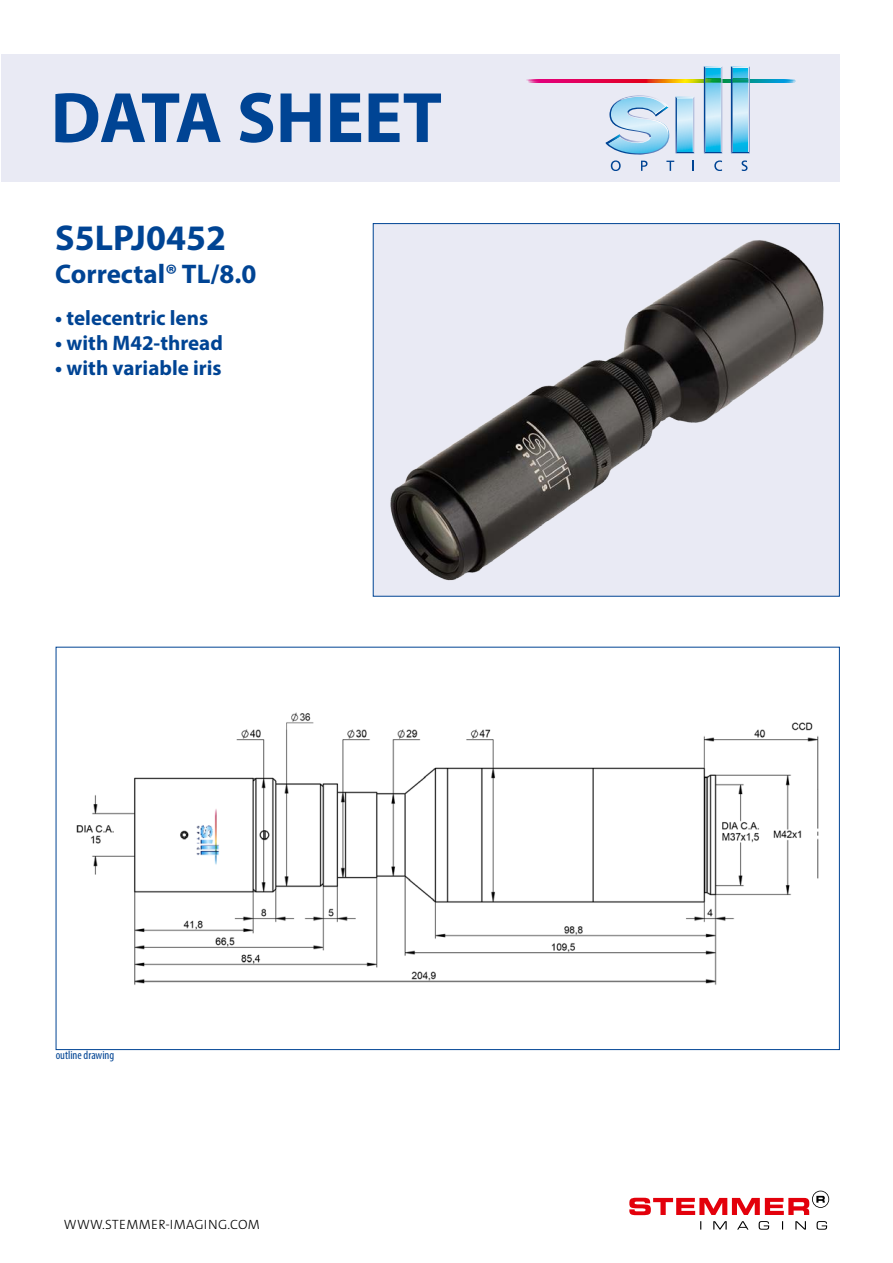
<style>
.page{position:relative;width:893px;height:1263px;background:#fff}
.page>*{position:absolute;margin:0;border:0;box-sizing:border-box;transform-origin:0 0}
.t1{font:700 72px "Myriad Pro";color:#004494}
.t2{font:700 36px "Myriad Pro";color:#004494}
.t3{font:700 27px "Myriad Pro";color:#004494}
.t4{font:700 21px "Myriad Pro";color:#004494}
.t5{font:13.5px "The Sans LP3 Lig";letter-spacing:.025em;color:#000}
.t6{font:condensed 12px "Myriad Pro";color:#004494}
</style>
<div class="page">
<div style="left:1px;top:54px;width:839px;height:128px;background:#e9eaf4"></div>
<div style="left:373px;top:224px;width:466px;height:372px;background:#e9eaf4"></div>
<img style="left:390px;top:240px;width:434px;height:341px">
<img style="left:76px;top:712px;width:743px;height:273px">
<svg style="left:527px;top:79px;width:262px;height:1px"></svg>
<hr style="left:527px;top:81px;width:268px;height:1px;background:#a8d4ed">
<svg style="left:528px;top:82px;width:266px;height:1px"></svg>
<svg style="left:527px;top:81px;width:266px;height:1px"></svg>
<svg style="left:526px;top:80px;width:269px;height:1px"></svg>
<svg style="left:611px;top:160px;width:10px;height:11px"></svg>
<svg style="left:641px;top:161px;width:6px;height:10px"></svg>
<svg style="left:666px;top:161px;width:8px;height:10px"></svg>
<svg style="left:714px;top:160px;width:8px;height:11px"></svg>
<svg style="left:742px;top:160px;width:5px;height:11px"></svg>
<svg style="left:605px;top:66px;width:145px;height:88px"></svg>
<svg style="left:629px;top:1190px;width:200px;height:40px"></svg>
<h1 class="t1" style="left:51px;top:71px;width:393px">DATA SHEET</h1>
<h2 class="t2" style="left:55px;top:215px;width:172px">S5LPJ0452</h2>
<p class="t3" style="left:55px;top:256px;width:203px">Correctal® TL/8.0</p>
<p class="t4" style="left:55px;top:304px;width:154px">• telecentric lens</p>
<p class="t4" style="left:55px;top:329px;width:169px">• with M42-thread</p>
<p class="t4" style="left:55px;top:354px;width:168px">• with variable iris</p>
<p class="t6" style="left:56px;top:1048px;width:60px">outline drawing</p>
<p class="t5" style="left:64px;top:1215px;width:197px">WWW.STEMMER-IMAGING.COM</p>
</div>
